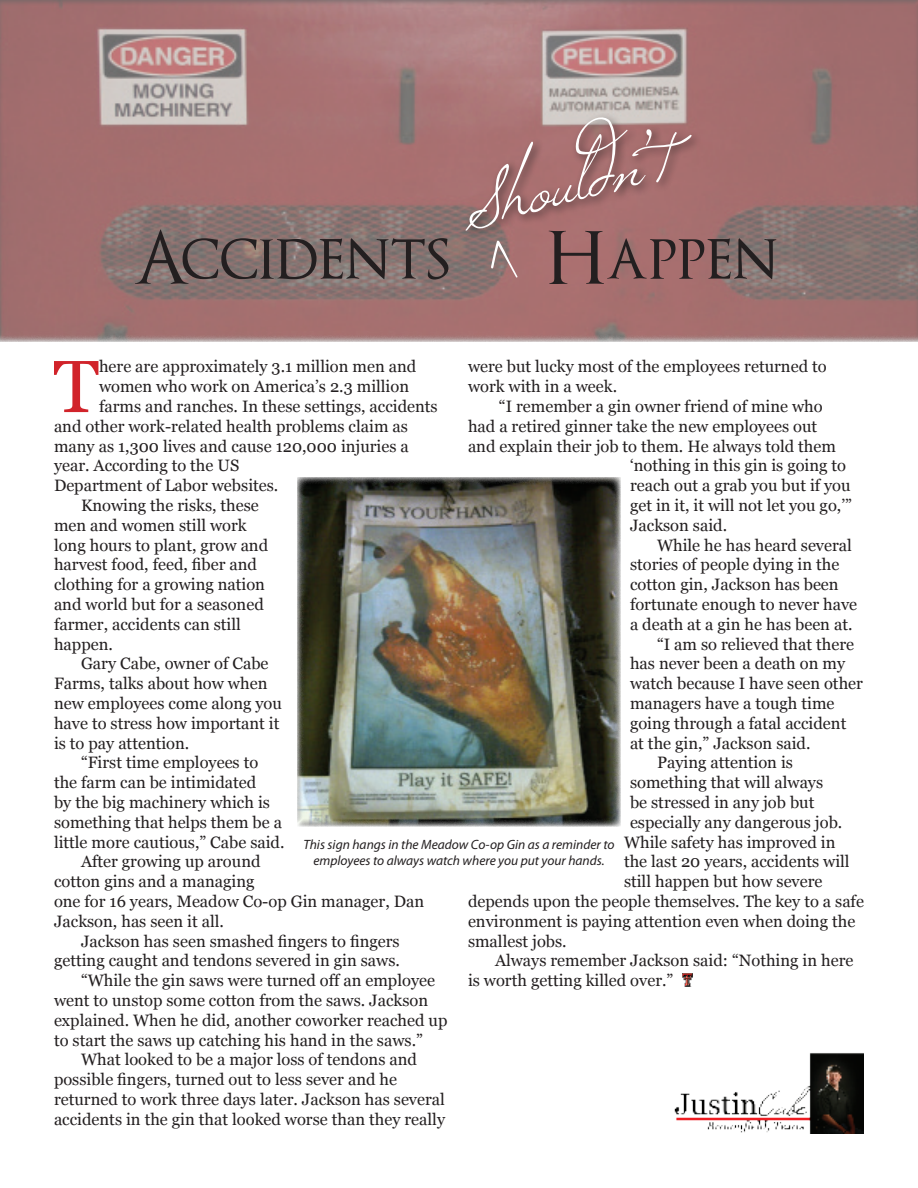
<style>
.page{position:relative;width:918px;height:1188px;background:#fff}
.page>*{position:absolute;margin:0;border:0;box-sizing:border-box;transform-origin:0 0}
.Headline_Windsong{font:93px "Windsong";color:#fff}
.First_Paragraph{font:73.65px "Georgia";color:#d1232a}
.Headline_OptimusPric{font:72px "Optimus Princeps";color:#231f20}
.Body{font:16.5px/19.8px "Georgia";color:#231f20}
.First_Paragraph-2{font:16.5px "Georgia";color:#231f20}
.Photo_Caption{font:italic 13.5px/16.5px "Myriad Pro";color:#231f20;text-align:center}
</style>
<div class="page">
<div style="left:0;top:0;width:918px;height:344px;background:#231f20;opacity:.8"></div>
<div style="left:461px;top:113px;width:241px;height:128px;background:#231f20;opacity:.75"></div>
<img style="left:674px;top:1053px;width:190px;height:81px">
<svg style="left:682px;top:974px;width:11px;height:13px"></svg>
<div style="left:296px;top:476px;width:326px;height:351px;background:#231f20;opacity:.8"></div>
<p class="Headline_Windsong" style="left:446px;top:145px;width:215px;rotate:-15deg">Shouldn’t</p>
<p class="Headline_OptimusPric" style="left:133px;top:222px;width:318px">Accidents</p>
<p class="Headline_Windsong" style="left:438px;top:282px;width:43px;rotate:-90deg">&gt;</p>
<p class="Headline_OptimusPric" style="left:547px;top:222px;width:232px">Happen</p>
<p class="First_Paragraph" style="left:53px;top:342px;width:47px">T</p>
<p class="First_Paragraph-2" style="left:99px;top:357px;width:319px">here are approximately 3.1 million men and</p>
<p class="Body" style="left:468px;top:357px;width:360px">were but lucky most of the employees returned to work with in a week.</p>
<p class="Body" style="left:499px;top:397px;width:325px">“I remember a gin owner friend of mine who</p>
<p class="Body" style="left:468px;top:417px;width:351px">had a retired ginner take the new employees out</p>
<p class="Body" style="left:468px;top:436px;width:370px">and explain their job to them. He always told them</p>
<p class="Body" style="left:630px;top:456px;width:218px">‘nothing in this gin is going to</p>
<p class="Body" style="left:630px;top:476px;width:222px">reach out a grab you but if you</p>
<p class="Body" style="left:630px;top:496px;width:223px">get in it, it will not let you go,’”</p>
<p class="Body" style="left:630px;top:516px;width:99px">Jackson said.</p>
<p class="Body" style="left:630px;top:535px;width:229px;text-indent:27px">While he has heard several stories of people dying in the cotton gin, Jackson has been fortunate enough to never have a death at a gin he has been at.</p>
<p class="Body" style="left:630px;top:634px;width:235px;text-indent:27px">“I am so relieved that there has never been a death on my watch because I have seen other managers have a tough time going through a fatal accident at the gin,” Jackson said.</p>
<p class="Body" style="left:657px;top:753px;width:137px">Paying attention is</p>
<p class="Body" style="left:630px;top:773px;width:195px">something that will always</p>
<p class="Body" style="left:630px;top:793px;width:186px">be stressed in any job but</p>
<p class="Body" style="left:630px;top:813px;width:214px">especially any dangerous job.</p>
<p class="Body" style="left:624px;top:832px;width:213px">While safety has improved in</p>
<p class="Body" style="left:624px;top:852px;width:227px">the last 20 years, accidents will</p>
<p class="Body" style="left:624px;top:872px;width:200px">still happen but how severe</p>
<p class="Body" style="left:468px;top:892px;width:397px">depends upon the people themselves. The key to a safe</p>
<p class="Body" style="left:468px;top:912px;width:389px">environment is paying attention even when doing the</p>
<p class="Body" style="left:468px;top:931px;width:100px">smallest jobs.</p>
<p class="Body" style="left:468px;top:951px;width:387px;text-indent:27px">Always remember Jackson said: “Nothing in here is worth getting killed over.”</p>
<p class="First_Paragraph-2" style="left:99px;top:377px;width:312px">women who work on America’s 2.3 million</p>
<p class="First_Paragraph-2" style="left:99px;top:396px;width:340px">farms and ranches. In these settings, accidents</p>
<p class="First_Paragraph-2" style="left:54px;top:416px;width:355px">and other work-related health problems claim as</p>
<p class="First_Paragraph-2" style="left:54px;top:436px;width:356px">many as 1,300 lives and cause 120,000 injuries a</p>
<p class="First_Paragraph-2" style="left:54px;top:456px;width:187px">year. According to the US</p>
<p class="First_Paragraph-2" style="left:54px;top:476px;width:226px">Department of Labor websites.</p>
<p class="Body" style="left:54px;top:496px;width:216px;text-indent:27px">Knowing the risks, these men and women still work long hours to plant, grow and harvest food, feed, fiber and clothing for a growing nation and world but for a seasoned farmer, accidents can still happen.</p>
<p class="Body" style="left:54px;top:654px;width:229px;text-indent:27px">Gary Cabe, owner of Cabe<br>Farms, talks about how when new employees come along you have to stress how important it is to pay attention.</p>
<p class="Body" style="left:54px;top:753px;width:232px;text-indent:27px">“First time employees to the farm can be intimidated<br>by the big machinery which is something that helps them be a little more cautious,” Cabe said.</p>
<p class="Body" style="left:54px;top:852px;width:372px;text-indent:27px">After growing up around<br>cotton gins and a managing<br>one for 16 years, Meadow Co-op Gin manager, Dan<br>Jackson, has seen it all.</p>
<p class="Body" style="left:54px;top:931px;width:347px;text-align:right">Jackson has seen smashed fingers to fingers getting caught and tendons severed in gin saws.</p>
<p class="Body" style="left:54px;top:971px;width:395px;text-indent:27px">“While the gin saws were turned off an employee went to unstop some cotton from the saws. Jackson explained. When he did, another coworker reached up to start the saws up catching his hand in the saws.”</p>
<p class="Body" style="left:54px;top:1050px;width:393px;text-indent:27px">What looked to be a major loss of tendons and possible fingers, turned out to less sever and he returned to work three days later. Jackson has several accidents in the gin that looked worse than they really</p>
<p class="Photo_Caption" style="left:303px;top:836px;width:313px">This sign hangs in the Meadow Co-op Gin as a reminder to employees to always watch where you put your hands.</p>
</div>
